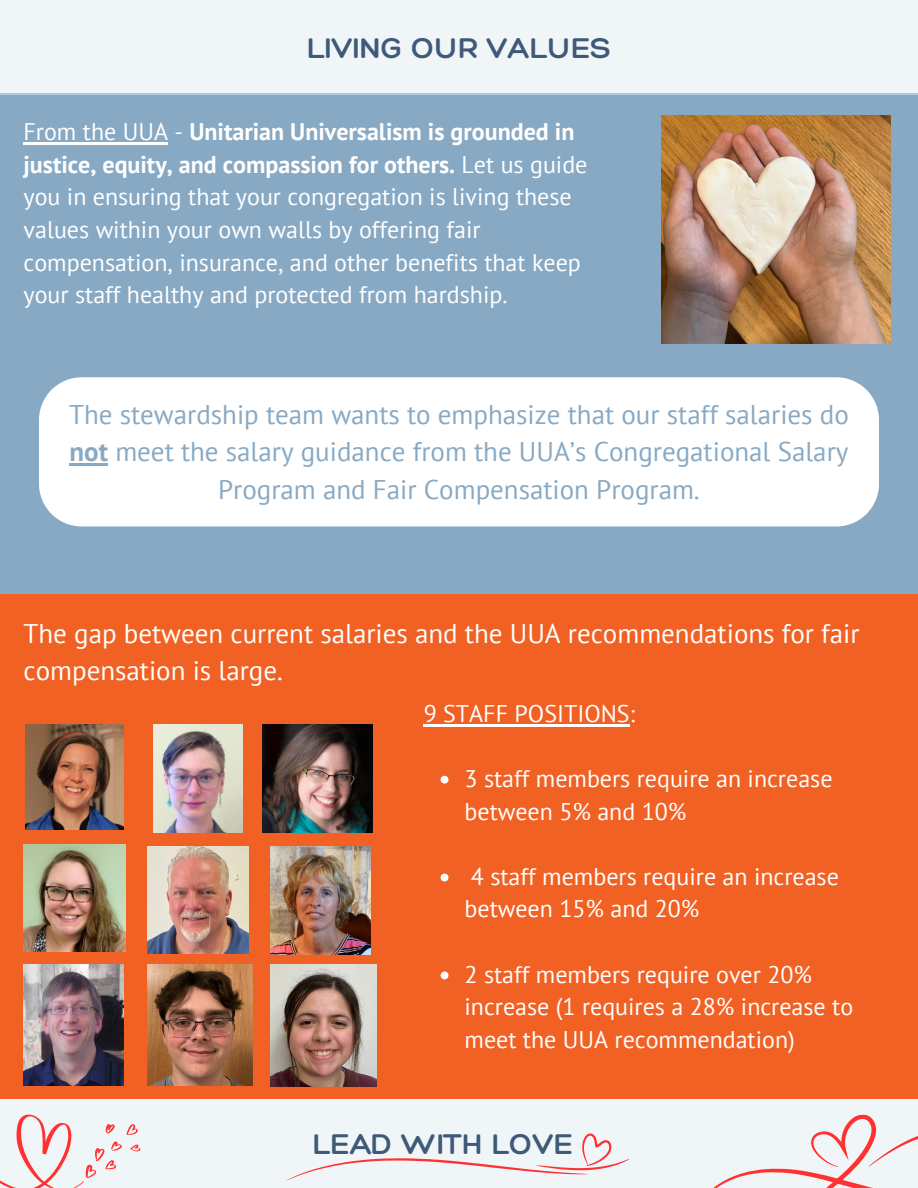
<style>
.page{position:relative;width:918px;height:1188px;background:#fff}
.page>*{position:absolute;margin:0;border:0;box-sizing:border-box;transform-origin:0 0}
.t1{font:300 31.05px "Hero";color:#3f5978}
.t2{font:27px/37.2px "PT Sans";color:#88a9c3;text-align:center}
.t3{font:27px/37.2px "PT Sans";color:#fff}
.t4{font:24px/32.7px "PT Sans";color:#fff}
.s1{font-weight:700}
</style>
<div class="page">
<div style="left:0;top:94px;width:918px;height:500px;background:#88a9c3"></div>
<div style="left:0;top:594px;width:918px;height:505px;background:#f16124"></div>
<div style="left:0;top:1099px;width:918px;height:89px;background:#f0f6f8"></div>
<svg style="left:713px;top:1114px;width:205px;height:74px"></svg>
<svg style="left:0;top:1115px;width:140px;height:73px"></svg>
<svg style="left:286px;top:1133px;width:344px;height:48px"></svg>
<div style="left:0;top:0;width:918px;height:94px;background:#f0f6f8"></div>
<div style="left:39px;top:377px;width:840px;height:150px;background:#fff"></div>
<hr style="left:70px;top:464px;width:38px;height:2px;background:#88a9c3">
<img style="left:262px;top:724px;width:111px;height:108px">
<img style="left:24px;top:844px;width:102px;height:107px">
<img style="left:147px;top:846px;width:102px;height:107px">
<img style="left:271px;top:846px;width:100px;height:108px">
<img style="left:24px;top:964px;width:100px;height:122px">
<img style="left:147px;top:964px;width:105px;height:122px">
<img style="left:25px;top:724px;width:98px;height:106px">
<img style="left:271px;top:964px;width:106px;height:123px">
<img style="left:154px;top:724px;width:88px;height:108px">
<img style="left:662px;top:115px;width:228px;height:229px">
<svg style="left:424px;top:724px;width:19px;height:2px"></svg>
<hr style="left:443px;top:724px;width:187px;height:2px;background:#fff">
<svg style="left:441px;top:776px;width:7px;height:8px"></svg>
<svg style="left:441px;top:874px;width:7px;height:7px"></svg>
<svg style="left:441px;top:971px;width:7px;height:8px"></svg>
<hr style="left:24px;top:142px;width:144px;height:3px;background:#fff">
<p class="t1" style="left:307px;top:28px;width:305px">LIVING OUR VALUES</p>
<p class="t4" style="left:24px;top:115px;width:565px">From the UUA - <span class="s1">Unitarian Universalism is grounded in justice, equity, and compassion for others.</span> Let us guide you in ensuring that your congregation is living these values within your own walls by offering fair compensation, insurance, and other benefits that keep your staff healthy and protected from hardship.</p>
<p class="t2" style="left:69px;top:396px;width:781px">The stewardship team wants to emphasize that our staff salaries do <span class="s1">not</span> meet the salary guidance from the UUA’s Congregational Salary<br>Program and Fair Compensation Program.</p>
<p class="t3" style="left:24px;top:614px;width:838px">The gap between current salaries and the UUA recommendations for fair compensation is large.</p>
<p class="t4" style="left:424px;top:696px;width:213px">9 STAFF POSITIONS:</p>
<p class="t4" style="left:465px;top:762px;width:370px">3 staff members require an increase between 5% and 10%</p>
<p class="t4" style="left:465px;top:860px;width:376px">4 staff members require an increase between 15% and 20%</p>
<p class="t4" style="left:465px;top:957px;width:390px">2 staff members require over 20% increase (1 requires a 28% increase to meet the UUA recommendation)</p>
<h2 class="t1" style="left:313px;top:1124px;width:263px">LEAD WITH LOVE</h2>
</div>
